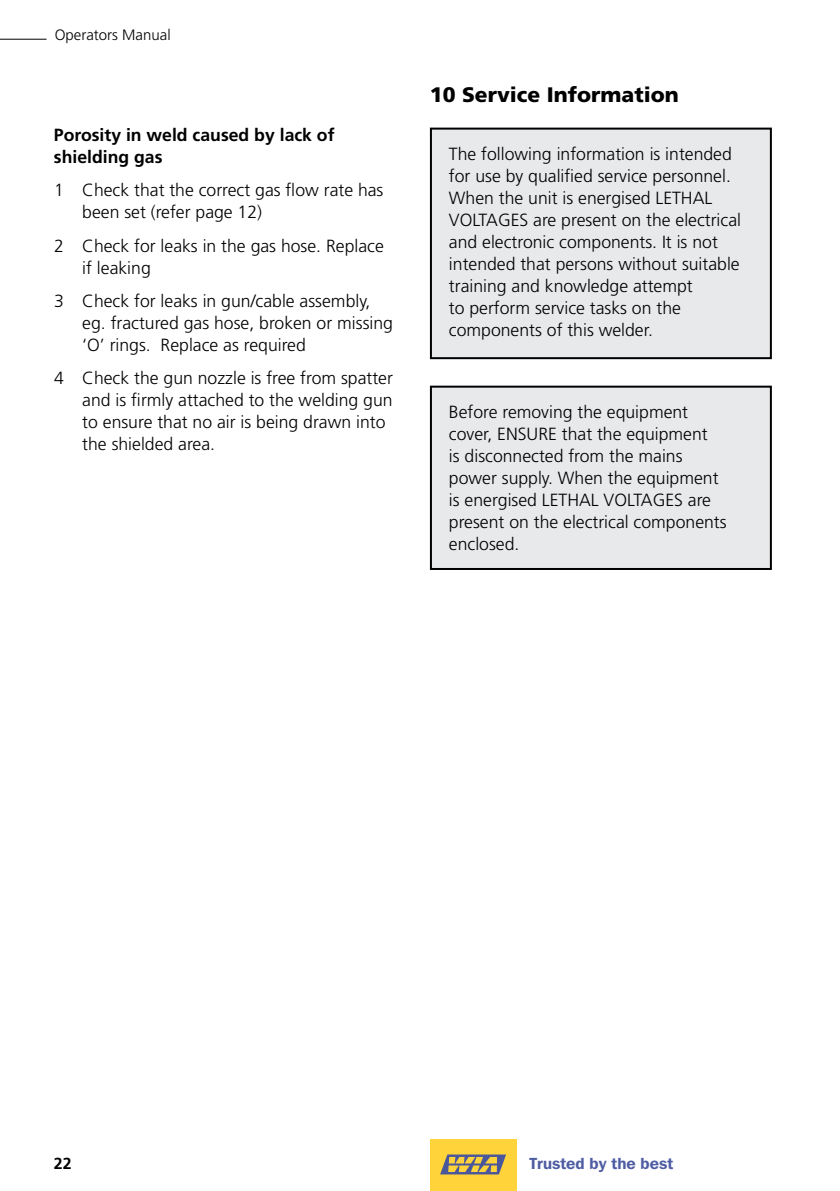
<style>
.page{position:relative;width:840px;height:1191px;background:#fff}
.page>*{position:absolute;margin:0;border:0;box-sizing:border-box;transform-origin:0 0}
.t1{font:900 21px "Frutiger";color:#000}
.t2{font:300 17.6px/22px "Frutiger";color:#000}
.t3{font:700 17.6px/22px "Frutiger";color:#000}
.t4{font:600 16px "Franklin Gothic IT Cby BT";color:#4d5ca3}
.t5{font:700 16px "Frutiger";color:#000}
.t6{font:300 15px "Frutiger";color:#000}
</style>
<div class="page">
<hr style="left:0;top:39px;width:46px;height:1px;background:#000">
<div style="left:430px;top:1139px;width:86px;height:52px;background:#ffd339"></div>
<svg style="left:440px;top:1154px;width:66px;height:20px"></svg>
<div style="left:430px;top:387px;width:340px;height:182px;background:#e8e9eb"></div>
<div style="left:429px;top:386px;width:342px;height:184px;border:2px solid #000"></div>
<div style="left:430px;top:129px;width:340px;height:229px;background:#e8e9eb"></div>
<div style="left:429px;top:128px;width:342px;height:231px;border:2px solid #000"></div>
<p class="t6" style="left:55px;top:26px;width:117px">Operators Manual</p>
<p class="t3" style="left:54px;top:124px;width:282px">Porosity in weld caused by lack of shielding gas</p>
<p class="t2" style="left:82px;top:179px;width:302px;text-indent:-28px">1 Check that the correct gas flow rate has been set (refer page 12)</p>
<p class="t2" style="left:82px;top:235px;width:303px;text-indent:-28px">2 Check for leaks in the gas hose. Replace if leaking</p>
<p class="t2" style="left:82px;top:290px;width:312px;text-indent:-28px">3 Check for leaks in gun/cable assembly, eg. fractured gas hose, broken or missing ‘O’ rings. Replace as required</p>
<p class="t2" style="left:82px;top:367px;width:312px;text-indent:-28px">4 Check the gun nozzle is free from spatter and is firmly attached to the welding gun to ensure that no air is being drawn into the shielded area.</p>
<p class="t1" style="left:429px;top:82px;width:250px">10 Service Information</p>
<p class="t2" style="left:448px;top:143px;width:293px">The following information is intended for use by qualified service personnel.<br>When the unit is energised LETHAL VOLTAGES are present on the electrical and electronic components. It is not intended that persons without suitable training and knowledge attempt<br>to perform service tasks on the components of this welder.</p>
<p class="t2" style="left:448px;top:401px;width:279px">Before removing the equipment cover, ENSURE that the equipment<br>is disconnected from the mains power supply. When the equipment is energised LETHAL VOLTAGES are present on the electrical components enclosed.</p>
<p class="t5" style="left:54px;top:1154px;width:19px">22</p>
<p class="t4" style="left:529px;top:1153px;width:145px">Trusted by the best</p>
</div>
